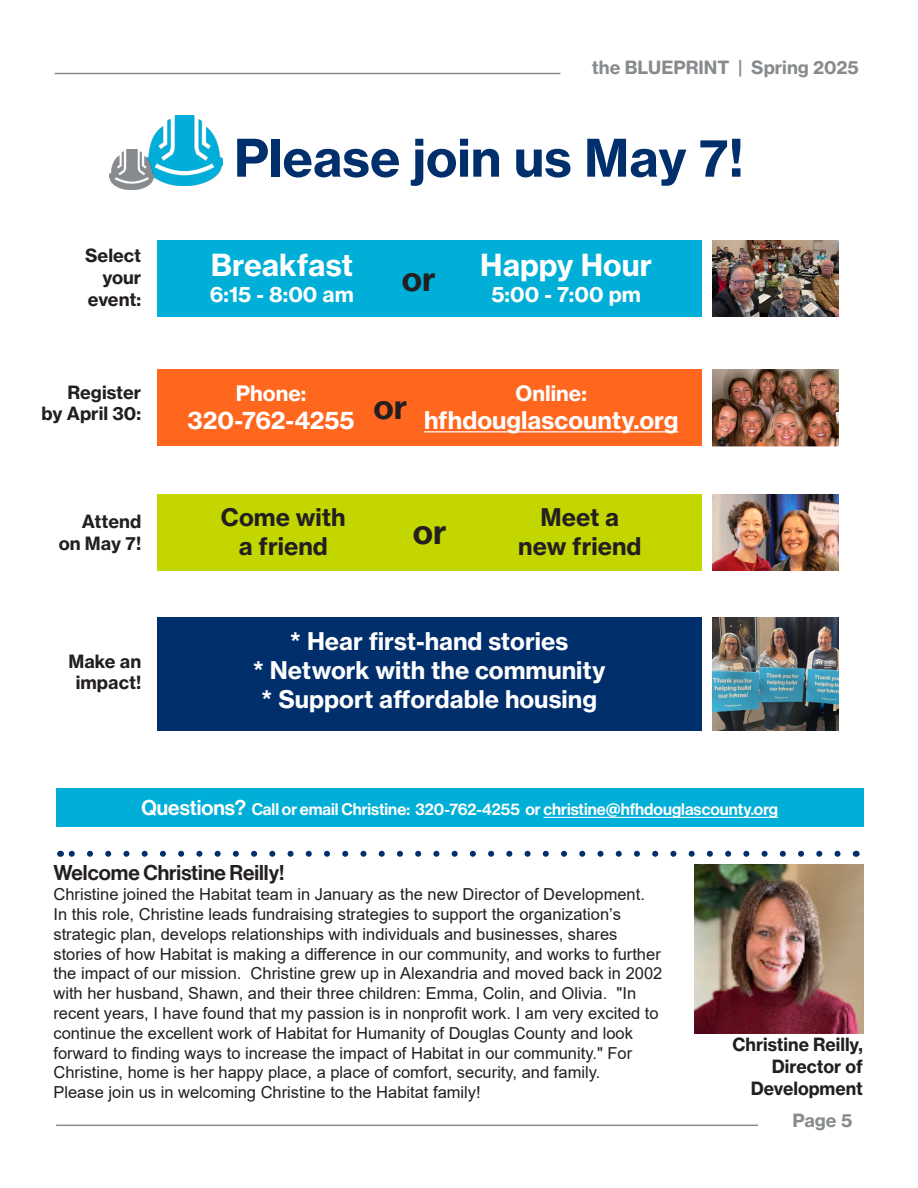
<style>
.page{position:relative;width:918px;height:1188px;background:#fff}
.page>*{position:absolute;margin:0;border:0;box-sizing:border-box;transform-origin:0 0}
.t1{font:51px "N Haas Grotesk TX Pro 75 Bd";color:#002f6c}
.t2{font:33px "N Haas Grotesk TX Pro 75 Bd";color:#231f20}
.t3{font:30px "N Haas Grotesk TX Pro 75 Bd";color:#fff}
.t4{font:24px "N Haas Grotesk TX Pro 75 Bd";color:#fff}
.t5{font:24px "N Haas Grotesk TX Pro 75 Bd";color:#231f20}
.t6{font:21px "N Haas Grotesk TX Pro 75 Bd";color:#fff}
.t7{font:21px "N Haas Grotesk DS Pro 65 Md";color:#231f20}
.t8{font:18px/21.6px "N Haas Grotesk TX Pro 75 Bd";color:#231f20;text-align:right}
.t9{font:18px "N Haas Grotesk TX Pro 75 Bd";color:#231f20;scale:.96 1}
.t10{font:18px "N Haas Grotesk TX Pro 75 Bd";color:#888b8d}
.t11{font:16.5px/19.8px "Arial";color:#231f20;text-align:justify}
.t12{font:16.5px "N Haas Grotesk DS Pro 65 Md";color:#fff}
.s1{font-size:21px}
</style>
<div class="page">
<hr style="left:55px;top:73px;width:506px;height:1px;background:#888b8d">
<hr style="left:56px;top:1125px;width:702px;height:1px;background:#888b8d">
<div style="left:56px;top:789px;width:808px;height:38px;background:#00afd7"></div>
<hr style="left:544px;top:817px;width:234px;height:1px;background:#fff">
<img style="left:694px;top:864px;width:170px;height:169px">
<svg style="left:69px;top:851px;width:769px;height:6px"></svg>
<div style="left:157px;top:241px;width:544px;height:76px;background:#00afd7"></div>
<img style="left:713px;top:241px;width:125px;height:75px">
<div style="left:157px;top:370px;width:544px;height:76px;background:#ff671f"></div>
<hr style="left:424px;top:431px;width:254px;height:1px;background:#fff">
<img style="left:713px;top:370px;width:125px;height:76px">
<div style="left:157px;top:494px;width:544px;height:77px;background:#c4d600"></div>
<img style="left:713px;top:494px;width:125px;height:77px">
<img style="left:149px;top:116px;width:74px;height:70px">
<img style="left:109px;top:149px;width:45px;height:40px">
<div style="left:157px;top:617px;width:544px;height:114px;background:#002f6c"></div>
<img style="left:713px;top:617px;width:125px;height:114px">
<p class="t10" style="left:592px;top:56px;width:269px">the BLUEPRINT | Spring 2025</p>
<p class="t8" style="left:85px;top:245px;width:58px">Select your event:</p>
<p class="t8" style="left:67px;top:381px;width:75px">Register</p>
<p class="t8" style="left:42px;top:403px;width:101px">by April 30:</p>
<p class="t8" style="left:82px;top:511px;width:61px">Attend</p>
<p class="t8" style="left:59px;top:533px;width:84px">on May 7!</p>
<p class="t8" style="left:69px;top:650px;width:74px">Make an</p>
<p class="t8" style="left:76px;top:672px;width:67px">impact!</p>
<p class="t1" style="left:234px;top:126px;width:511px">Please join us May 7!</p>
<p class="t3" style="left:211px;top:246px;width:144px">Breakfast</p>
<p class="t6" style="left:210px;top:281px;width:145px">6:15 - 8:00 am</p>
<p class="t2" style="left:402px;top:258px;width:35px">or</p>
<p class="t3" style="left:480px;top:246px;width:173px">Happy Hour</p>
<p class="t6" style="left:491px;top:281px;width:151px">5:00 - 7:00 pm</p>
<p class="t6" style="left:236px;top:380px;width:72px">Phone:</p>
<p class="t4" style="left:188px;top:406px;width:169px">320-762-4255</p>
<p class="t2" style="left:373px;top:386px;width:35px">or</p>
<p class="t6" style="left:516px;top:380px;width:73px">Online:</p>
<p class="t4" style="left:424px;top:406px;width:256px">hfhdouglascounty.org</p>
<p class="t5" style="left:221px;top:502px;width:126px">Come with</p>
<p class="t5" style="left:239px;top:531px;width:91px">a friend</p>
<p class="t2" style="left:413px;top:511px;width:35px">or</p>
<p class="t5" style="left:541px;top:502px;width:80px">Meet a</p>
<p class="t5" style="left:518px;top:531px;width:125px">new friend</p>
<p class="t4" style="left:290px;top:627px;width:280px">* Hear first-hand stories</p>
<p class="t4" style="left:253px;top:655px;width:354px">* Network with the community</p>
<p class="t4" style="left:261px;top:684px;width:337px">* Support affordable housing</p>
<p class="t12" style="left:142px;top:800px;width:638px"><span class="s1">Questions?</span> Call or email Christine: 320-762-4255 or christine@hfhdouglascounty.org</p>
<p class="t7" style="left:53px;top:861px;width:233px">Welcome Christine Reilly!</p>
<p class="t11" style="left:53px;top:884px;width:593px">Christine joined the Habitat team in January as the new Director of Development.</p>
<p class="t11" style="left:53px;top:904px;width:569px">In this role, Christine leads fundraising strategies to support the organization’s</p>
<p class="t11" style="left:53px;top:924px;width:565px">strategic plan, develops relationships with individuals and businesses, shares</p>
<p class="t11" style="left:53px;top:944px;width:610px">stories of how Habitat is making a difference in our community, and works to further the impact of our mission. Christine grew up in Alexandria and moved back in 2002 with her husband, Shawn, and their three children: Emma, Colin, and Olivia. "In</p>
<p class="t11" style="left:53px;top:1003px;width:607px">recent years, I have found that my passion is in nonprofit work. I am very excited to continue the excellent work of Habitat for Humanity of Douglas County and look</p>
<p class="t11" style="left:53px;top:1043px;width:580px">forward to finding ways to increase the impact of Habitat in our community." For</p>
<p class="t11" style="left:53px;top:1063px;width:548px">Christine, home is her happy place, a place of comfort, security, and family.</p>
<p class="t11" style="left:53px;top:1082px;width:429px">Please join us in welcoming Christine to the Habitat family!</p>
<p class="t9" style="left:733px;top:1033px;width:137px">Christine Reilly,</p>
<p class="t9" style="left:772px;top:1055px;width:96px">Director of</p>
<p class="t9" style="left:751px;top:1077px;width:118px">Development</p>
<p class="t10" style="left:793px;top:1110px;width:61px">Page 5</p>
</div>
